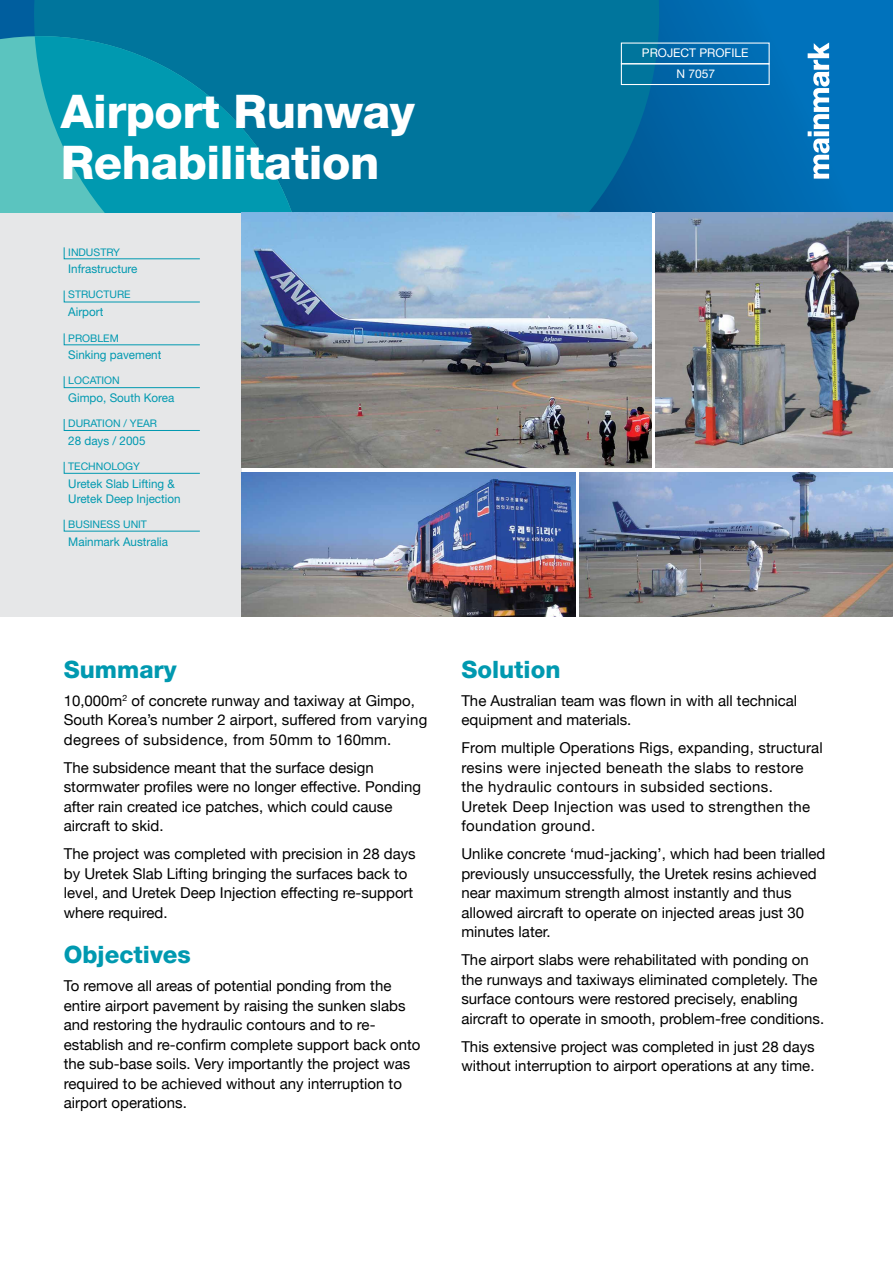
<style>
.page{position:relative;width:893px;height:1263px;background:#fff}
.page>*{position:absolute;margin:0;border:0;box-sizing:border-box;transform-origin:0 0}
.t1{font:800 46.5px/51px "Helvetica Neue";letter-spacing:-.01em;color:#fff}
.t2{font:800 24px "Helvetica Neue";color:#0099b0}
.t3{font:15px/19.5px "Helvetica Neue";color:#000}
.t4{font:15px/19.5px "Helvetica Neue";letter-spacing:.025em;color:#000}
.t5{font:12px/15px "Helvetica Neue";color:#0099b0}
.t6{font:12px "Helvetica Neue";color:#fff}
.t7{font:10.5px "Helvetica Neue";color:#0099b0}
</style>
<div class="page">
<svg style="left:664px;top:0;width:229px;height:212px;background:#006cb2"></svg>
<div style="left:29px;top:0;width:635px;height:213px;background:#00759c"></div>
<svg style="left:0;top:32px;width:312px;height:181px;background:#4bb5b8"></svg>
<svg style="left:35px;top:36px;width:277px;height:177px;background:#0891ab"></svg>
<svg style="left:808px;top:43px;width:21px;height:136px"></svg>
<div style="left:621px;top:63px;width:149px;height:22px;border:1px solid #fff"></div>
<div style="left:0;top:213px;width:241px;height:404px;background:#e6e7e8"></div>
<svg style="left:64px;top:247px;width:136px;height:12px"></svg>
<svg style="left:64px;top:290px;width:136px;height:13px"></svg>
<svg style="left:64px;top:333px;width:136px;height:12px"></svg>
<svg style="left:64px;top:419px;width:136px;height:12px"></svg>
<svg style="left:64px;top:376px;width:136px;height:12px"></svg>
<svg style="left:64px;top:461px;width:136px;height:13px"></svg>
<svg style="left:64px;top:519px;width:136px;height:13px"></svg>
<img style="left:241px;top:472px;width:334px;height:145px">
<img style="left:580px;top:472px;width:313px;height:145px">
<img style="left:656px;top:212px;width:237px;height:256px">
<img style="left:241px;top:213px;width:411px;height:255px">
<h1 class="t1" style="left:61px;top:85px;width:355px">Airport Runway<br>Rehabilitation</h1>
<p class="t7" style="left:68px;top:246px;width:53px">INDUSTRY</p>
<p class="t5" style="left:68px;top:261px;width:71px">Infrastructure</p>
<p class="t7" style="left:68px;top:288px;width:64px">STRUCTURE</p>
<p class="t5" style="left:68px;top:304px;width:37px">Airport</p>
<p class="t7" style="left:68px;top:332px;width:52px">PROBLEM</p>
<p class="t5" style="left:68px;top:347px;width:95px">Sinking pavement</p>
<p class="t7" style="left:68px;top:374px;width:53px">LOCATION</p>
<p class="t5" style="left:68px;top:390px;width:108px">Gimpo, South Korea</p>
<p class="t7" style="left:68px;top:417px;width:90px">DURATION / YEAR</p>
<p class="t5" style="left:68px;top:433px;width:79px">28 days / 2005</p>
<p class="t7" style="left:68px;top:460px;width:73px">TECHNOLOGY</p>
<p class="t5" style="left:68px;top:476px;width:114px">Uretek Slab Lifting &amp;<br>Uretek Deep Injection</p>
<p class="t7" style="left:68px;top:518px;width:80px">BUSINESS UNIT</p>
<p class="t5" style="left:68px;top:533px;width:101px">Mainmark Australia</p>
<p class="t6" style="left:642px;top:46px;width:108px">PROJECT PROFILE</p>
<p class="t6" style="left:677px;top:67px;width:40px">N 7057</p>
<h2 class="t2" style="left:64px;top:655px;width:114px">Summary</h2>
<p class="t3" style="left:64px;top:691px;width:365px">10,000m<sup>2</sup> of concrete runway and taxiway at Gimpo,<br>South Korea’s number 2 airport, suffered from varying degrees of subsidence, from 50mm to 160mm.</p>
<p class="t3" style="left:64px;top:758px;width:359px">The subsidence meant that the surface design stormwater profiles were no longer effective. Ponding after rain created ice patches, which could cause aircraft to skid.</p>
<p class="t3" style="left:64px;top:845px;width:354px">The project was completed with precision in 28 days by Uretek Slab Lifting bringing the surfaces back to level, and Uretek Deep Injection effecting re-support where required.</p>
<h2 class="t2" style="left:64px;top:940px;width:129px">Objectives</h2>
<p class="t3" style="left:64px;top:977px;width:358px">To remove all areas of potential ponding from the entire airport pavement by raising the sunken slabs and restoring the hydraulic contours and to re&shy;establish and re-confirm complete support back onto the sub-base soils. Very importantly the project was required to be achieved without any interruption to airport operations.</p>
<h2 class="t2" style="left:461px;top:655px;width:101px">Solution</h2>
<p class="t3" style="left:461px;top:691px;width:337px">The Australian team was flown in with all technical equipment and materials.</p>
<p class="t4" style="left:461px;top:739px;width:363px">From multiple Operations Rigs, expanding, structural resins were injected beneath the slabs to restore the hydraulic contours in subsided sections.<br>Uretek Deep Injection was used to strengthen the foundation ground.</p>
<p class="t3" style="left:461px;top:845px;width:365px">Unlike concrete ‘mud-jacking’, which had been trialled previously unsuccessfully, the Uretek resins achieved near maximum strength almost instantly and thus allowed aircraft to operate on injected areas just 30 minutes later.</p>
<p class="t3" style="left:461px;top:951px;width:364px">The airport slabs were rehabilitated with ponding on the runways and taxiways eliminated completely. The surface contours were restored precisely, enabling aircraft to operate in smooth, problem-free conditions.</p>
<p class="t3" style="left:461px;top:1037px;width:355px">This extensive project was completed in just 28 days without interruption to airport operations at any time.</p>
</div>
